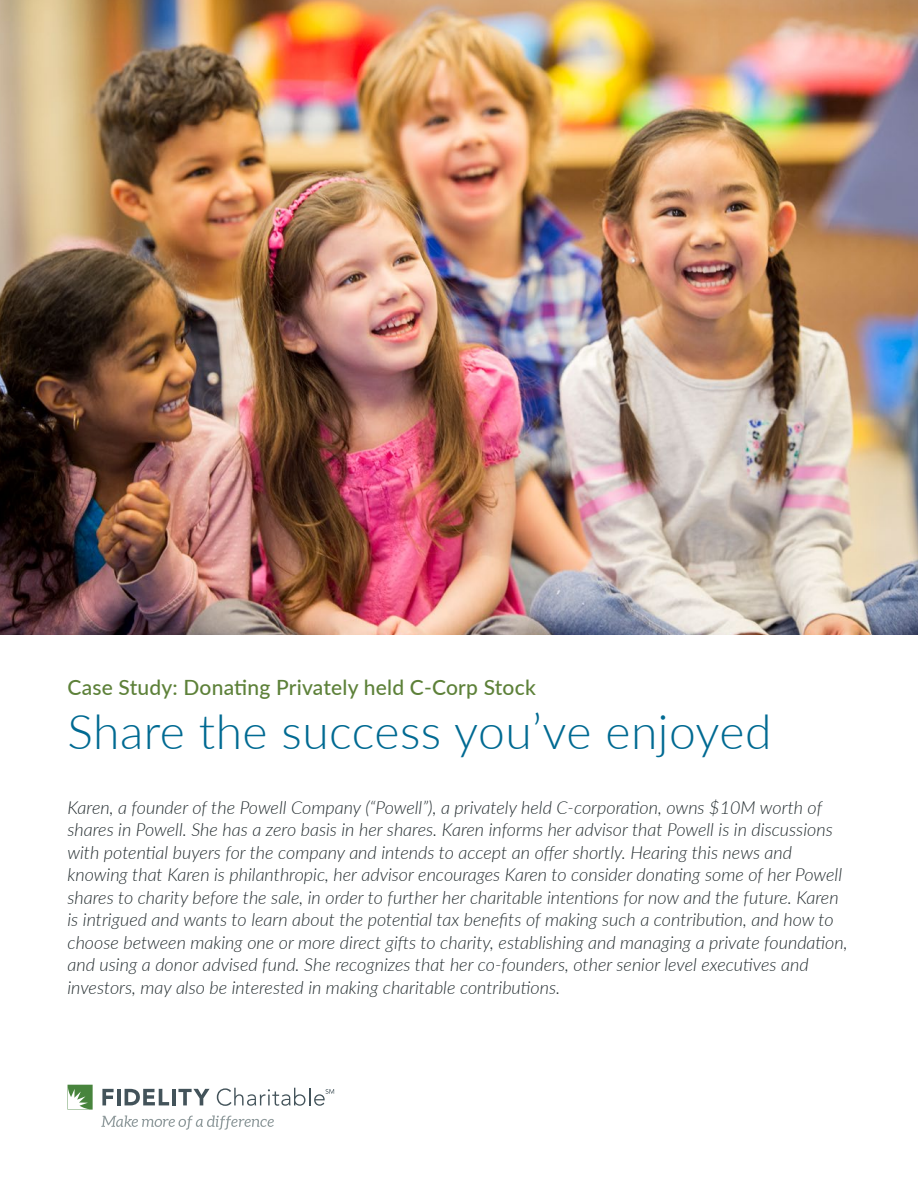
<style>
.page{position:relative;width:918px;height:1188px;background:#fff}
.page>*{position:absolute;margin:0;border:0;box-sizing:border-box;transform-origin:0 0}
.t1{font:300 48px "Lato";letter-spacing:.01em;color:#006a92}
.t2{font:500 21px "Lato";letter-spacing:.01em;color:#5d8139}
.t3{font:italic 300 18px/22.5px "Lato";color:#242d30}
</style>
<div class="page">
<img style="left:0;top:0;width:918px;height:634px">
<svg style="left:68px;top:1085px;width:25px;height:25px"></svg>
<svg style="left:102px;top:1089px;width:12px;height:16px"></svg>
<hr style="left:117px;top:1089px;width:4px;height:16px;background:#43535a">
<svg style="left:125px;top:1089px;width:44px;height:16px"></svg>
<hr style="left:172px;top:1089px;width:3px;height:16px;background:#43535a">
<svg style="left:178px;top:1089px;width:32px;height:16px"></svg>
<svg style="left:217px;top:1088px;width:117px;height:18px"></svg>
<svg style="left:101px;top:1115px;width:173px;height:15px"></svg>
<p class="t2" style="left:68px;top:672px;width:470px">Case Study: Donating Privately held C-Corp Stock</p>
<h1 class="t1" style="left:68px;top:699px;width:706px">Share the success you’ve enjoyed</h1>
<p class="t3" style="left:68px;top:796px;width:782px">Karen, a founder of the Powell Company (“Powell”), a privately held C-corporation, owns $10M worth of shares in Powell. She has a zero basis in her shares. Karen informs her advisor that Powell is in discussions with potential buyers for the company and intends to accept an offer shortly. Hearing this news and knowing that Karen is philanthropic, her advisor encourages Karen to consider donating some of her Powell shares to charity before the sale, in order to further her charitable intentions for now and the future. Karen is intrigued and wants to learn about the potential tax benefits of making such a contribution, and how to choose between making one or more direct gifts to charity, establishing and managing a private foundation, and using a donor advised fund. She recognizes that her co-founders, other senior level executives and investors, may also be interested in making charitable contributions.</p>
</div>
